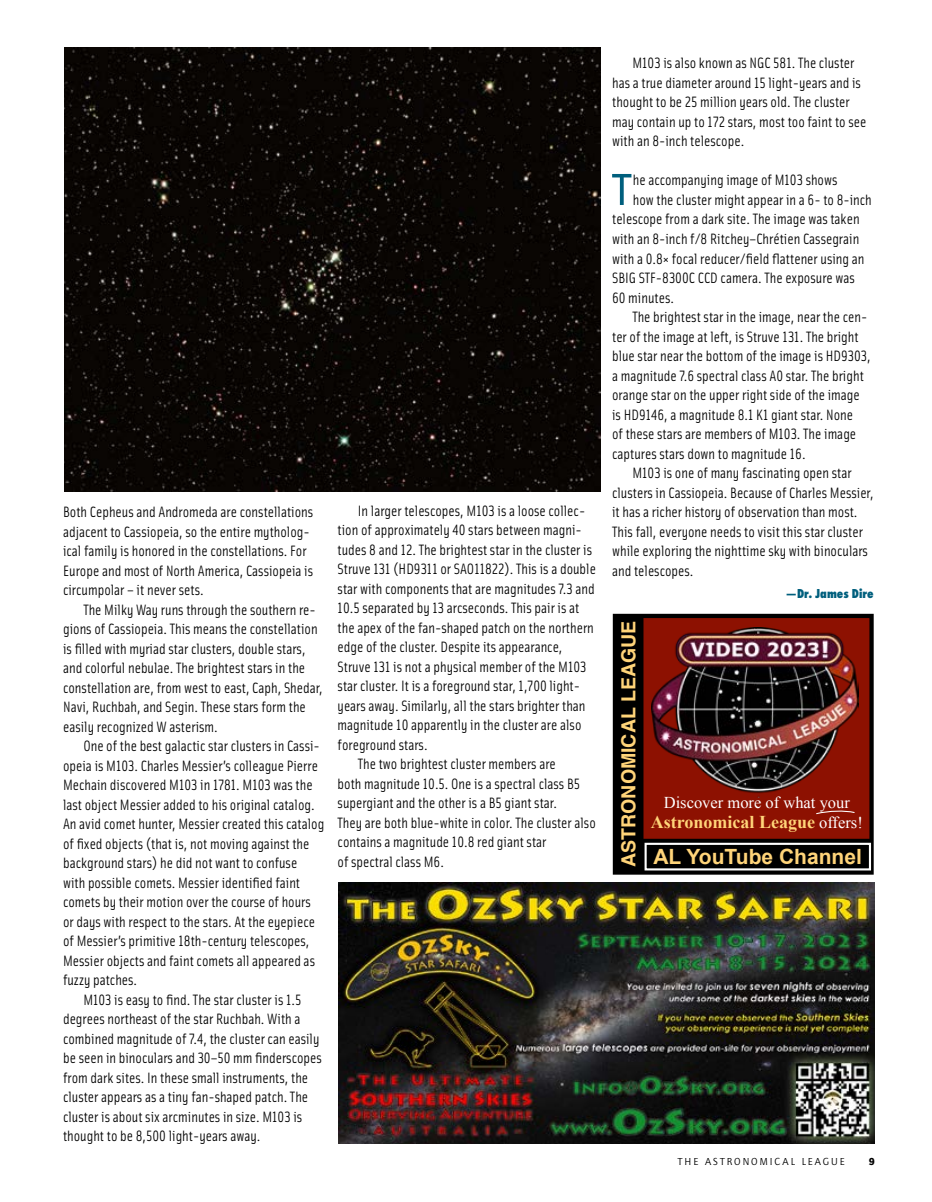
<style>
.page{position:relative;width:932px;height:1202px;background:#fff}
.page>*{position:absolute;margin:0;border:0;box-sizing:border-box;transform-origin:0 0}
.t1{font:300 51.6px "Triplex Sans OT";color:#005f7d}
.t2{font:700 21px "Arial";color:#ffd479}
.t3{font:700 19.5px "Helvetica";color:#ffd479}
.t4{font:700 18px "Times New Roman";color:#ffd479}
.t5{font:16.5px "Times New Roman";color:#fff}
.t6{font:15px/19.5px "Solex OT";color:#000}
.t7{font:800 13.5px "Futura PT Cond";color:#005f7d}
.t8{font:10.5px "Quay Itc T";letter-spacing:.19em;color:#000}
.t9{font:900 10.5px "Quay Itc T";color:#000}
.s1{font-weight:400;font-size:16.5px;color:#fff}
</style>
<div class="page">
<img style="left:65px;top:47px;width:535px;height:445px">
<img style="left:338px;top:882px;width:536px;height:261px">
<div style="left:615px;top:616px;width:256px;height:256px;background:#8d1101"></div>
<div style="left:612px;top:614px;width:261px;height:260px;border:4px solid #000"></div>
<div style="left:614px;top:616px;width:28px;height:256px;background:#000"></div>
<div style="left:614px;top:616px;width:29px;height:256px;border:2px solid #000"></div>
<div style="left:639px;top:839px;width:232px;height:33px;background:#000"></div>
<div style="left:638px;top:838px;width:234px;height:35px;border:2px solid #000"></div>
<svg style="left:816px;top:810px;width:39px;height:5px"></svg>
<div style="left:644px;top:842px;width:227px;height:28px;border:2px solid #fff"></div>
<img style="left:651px;top:628px;width:207px;height:169px">
<p class="t6" style="left:63px;top:501px;width:252px">Both Cepheus and Andromeda are constellations adjacent to Cassiopeia, so the entire mytholog&shy;ical family is honored in the constellations. For Europe and most of North America, Cassiopeia is circumpolar – it never sets.</p>
<p class="t6" style="left:63px;top:599px;width:261px;text-indent:20px">The Milky Way runs through the southern re&shy;gions of Cassiopeia. This means the constellation is filled with myriad star clusters, double stars, and colorful nebulae. The brightest stars in the constellation are, from west to east, Caph, Shedar, Navi, Ruchbah, and Segin. These stars form the easily recognized W asterism.</p>
<p class="t6" style="left:83px;top:735px;width:238px">One of the best galactic star clusters in Cassi-</p>
<p class="t6" style="left:63px;top:755px;width:256px">opeia is M103. Charles Messier’s colleague Pierre</p>
<p class="t6" style="left:63px;top:774px;width:251px">Mechain discovered M103 in 1781. M103 was the</p>
<p class="t6" style="left:63px;top:794px;width:253px">last object Messier added to his original catalog.</p>
<p class="t6" style="left:63px;top:813px;width:263px">An avid comet hunter, Messier created this catalog</p>
<p class="t6" style="left:63px;top:833px;width:248px">of fixed objects (that is, not moving against the</p>
<p class="t6" style="left:63px;top:852px;width:236px">background stars) he did not want to confuse</p>
<p class="t6" style="left:63px;top:872px;width:238px">with possible comets. Messier identified faint</p>
<p class="t6" style="left:63px;top:891px;width:249px">comets by their motion over the course of hours</p>
<p class="t6" style="left:63px;top:911px;width:253px">or days with respect to the stars. At the eyepiece</p>
<p class="t6" style="left:63px;top:930px;width:248px">of Messier’s primitive 18th-century telescopes,</p>
<p class="t6" style="left:63px;top:950px;width:253px">Messier objects and faint comets all appeared as</p>
<p class="t6" style="left:63px;top:969px;width:76px">fuzzy patches.</p>
<p class="t6" style="left:83px;top:989px;width:220px">M103 is easy to find. The star cluster is 1.5</p>
<p class="t6" style="left:63px;top:1008px;width:239px">degrees northeast of the star Ruchbah. With a</p>
<p class="t6" style="left:63px;top:1028px;width:258px">combined magnitude of 7.4, the cluster can easily</p>
<p class="t6" style="left:63px;top:1047px;width:260px">be seen in binoculars and 30–50 mm finderscopes</p>
<p class="t6" style="left:63px;top:1067px;width:247px">from dark sites. In these small instruments, the</p>
<p class="t6" style="left:63px;top:1086px;width:246px">cluster appears as a tiny fan-shaped patch. The</p>
<p class="t6" style="left:63px;top:1106px;width:241px">cluster is about six arcminutes in size. M103 is</p>
<p class="t6" style="left:63px;top:1125px;width:199px">thought to be 8,500 light-years away.</p>
<p class="t6" style="left:358px;top:500px;width:229px">In larger telescopes, M103 is a loose collec-</p>
<p class="t6" style="left:337px;top:520px;width:246px">tion of approximately 40 stars between magni-</p>
<p class="t6" style="left:337px;top:539px;width:256px">tudes 8 and 12. The brightest star in the cluster is</p>
<p class="t6" style="left:337px;top:559px;width:260px">Struve 131 (HD9311 or SAO11822). This is a double</p>
<p class="t6" style="left:337px;top:578px;width:258px">star with components that are magnitudes 7.3 and</p>
<p class="t6" style="left:337px;top:598px;width:243px">10.5 separated by 13 arcseconds. This pair is at</p>
<p class="t6" style="left:337px;top:617px;width:258px">the apex of the fan-shaped patch on the northern</p>
<p class="t6" style="left:337px;top:637px;width:226px">edge of the cluster. Despite its appearance,</p>
<p class="t6" style="left:337px;top:656px;width:250px">Struve 131 is not a physical member of the M103</p>
<p class="t6" style="left:337px;top:676px;width:244px">star cluster. It is a foreground star, 1,700 light-</p>
<p class="t6" style="left:337px;top:695px;width:249px">years away. Similarly, all the stars brighter than</p>
<p class="t6" style="left:337px;top:715px;width:245px">magnitude 10 apparently in the cluster are also</p>
<p class="t6" style="left:337px;top:734px;width:91px">foreground stars.</p>
<p class="t6" style="left:358px;top:754px;width:199px">The two brightest cluster members are</p>
<p class="t6" style="left:337px;top:773px;width:244px">both magnitude 10.5. One is a spectral class B5</p>
<p class="t6" style="left:337px;top:793px;width:221px">supergiant and the other is a B5 giant star.</p>
<p class="t6" style="left:337px;top:812px;width:260px">They are both blue-white in color. The cluster also</p>
<p class="t6" style="left:337px;top:832px;width:210px">contains a magnitude 10.8 red giant star</p>
<p class="t6" style="left:337px;top:851px;width:108px">of spectral class M6.</p>
<p class="t6" style="left:612px;top:53px;width:256px;text-indent:20px">M103 is also known as NGC 581. The cluster has a true diameter around 15 light-years and is thought to be 25 million years old. The cluster may contain up to 172 stars, most too faint to see with an 8-inch telescope.</p>
<h1 class="t1" style="left:610px;top:161px;width:24px">T</h1>
<p class="t6" style="left:632px;top:170px;width:206px">he accompanying image of M103 shows</p>
<p class="t6" style="left:632px;top:189px;width:240px">how the cluster might appear in a 6- to 8-inch</p>
<p class="t6" style="left:612px;top:209px;width:249px">telescope from a dark site. The image was taken</p>
<p class="t6" style="left:612px;top:228px;width:249px">with an 8-inch f/8 Ritchey–Chrétien Cassegrain</p>
<p class="t6" style="left:612px;top:248px;width:254px">with a 0.8× focal reducer/field flattener using an</p>
<p class="t6" style="left:612px;top:267px;width:244px">SBIG STF-8300C CCD camera. The exposure was</p>
<p class="t6" style="left:612px;top:287px;width:63px">60 minutes.</p>
<p class="t6" style="left:632px;top:306px;width:236px">The brightest star in the image, near the cen-</p>
<p class="t6" style="left:612px;top:326px;width:248px">ter of the image at left, is Struve 131. The bright</p>
<p class="t6" style="left:612px;top:345px;width:260px">blue star near the bottom of the image is HD9303,</p>
<p class="t6" style="left:612px;top:365px;width:253px">a magnitude 7.6 spectral class A0 star. The bright</p>
<p class="t6" style="left:612px;top:384px;width:249px">orange star on the upper right side of the image</p>
<p class="t6" style="left:612px;top:404px;width:242px">is HD9146, a magnitude 8.1 K1 giant star. None</p>
<p class="t6" style="left:612px;top:423px;width:245px">of these stars are members of M103. The image</p>
<p class="t6" style="left:612px;top:443px;width:195px">captures stars down to magnitude 16.</p>
<p class="t6" style="left:632px;top:462px;width:221px">M103 is one of many fascinating open star</p>
<p class="t6" style="left:612px;top:482px;width:263px">clusters in Cassiopeia. Because of Charles Messier,</p>
<p class="t6" style="left:612px;top:501px;width:247px">it has a richer history of observation than most.</p>
<p class="t6" style="left:612px;top:521px;width:252px">This fall, everyone needs to visit this star cluster</p>
<p class="t6" style="left:612px;top:540px;width:257px">while exploring the nighttime sky with binoculars</p>
<p class="t6" style="left:612px;top:560px;width:83px">and telescopes.</p>
<p class="t7" style="left:786px;top:585px;width:89px">—Dr. James Dire</p>
<h3 class="t3" style="left:616px;top:866px;width:247px;rotate:-90deg">ASTRONOMICAL LEAGUE</h3>
<p class="t5" style="left:663px;top:791px;width:188px">Discover more of what your</p>
<p class="t4" style="left:650px;top:809px;width:213px">Astronomical League <span class="s1">offers!</span></p>
<h2 class="t2" style="left:653px;top:843px;width:210px">AL YouTube Channel</h2>
<p class="t8" style="left:678px;top:1155px;width:168px">THE ASTRONOMICAL LEAGUE</p>
<p class="t9" style="left:868px;top:1155px;width:8px">9</p>
</div>
